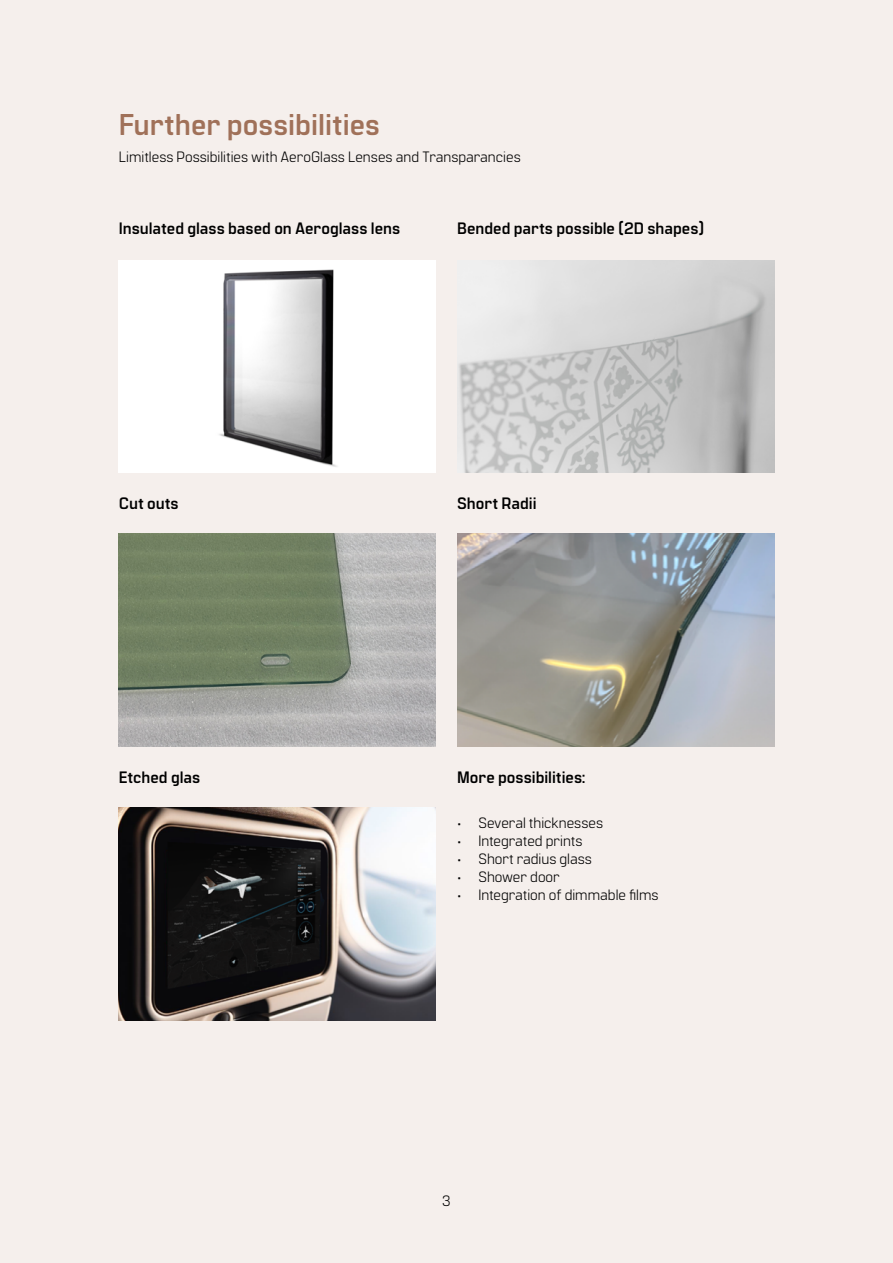
<style>
.page{position:relative;width:893px;height:1263px;background:#f5efec}
.page>*{position:absolute;margin:0;border:0;box-sizing:border-box;transform-origin:0 0}
.H1{font:700 30px "Manifold CF";color:#a07159}
.H3_foto_titel{font:700 16.5px "Manifold CF";color:#000}
.Body_text{font:15px "Manifold CF";color:#000}
</style>
<div class="page">
<img style="left:457px;top:534px;width:318px;height:212px">
<div style="left:119px;top:260px;width:317px;height:213px;background:#fff"></div>
<img style="left:219px;top:269px;width:118px;height:198px">
<img style="left:457px;top:260px;width:318px;height:213px">
<img style="left:119px;top:534px;width:317px;height:212px">
<img style="left:119px;top:808px;width:317px;height:212px">
<p class="H1" style="left:119px;top:101px;width:263px">Further possibilities</p>
<p class="Body_text" style="left:119px;top:145px;width:404px">Limitless Possibilities with AeroGlass Lenses and Transparancies</p>
<p class="H3_foto_titel" style="left:119px;top:216px;width:283px">Insulated glass based on Aeroglass lens</p>
<p class="H3_foto_titel" style="left:457px;top:216px;width:249px">Bended parts possible (2D shapes)</p>
<p class="H3_foto_titel" style="left:119px;top:490px;width:62px">Cut outs</p>
<p class="H3_foto_titel" style="left:119px;top:764px;width:83px">Etched glas</p>
<p class="H3_foto_titel" style="left:457px;top:490px;width:81px">Short Radii</p>
<p class="H3_foto_titel" style="left:457px;top:764px;width:130px">More possibilities:</p>
<p class="Body_text" style="left:457px;top:811px;width:148px">• Several thicknesses</p>
<p class="Body_text" style="left:457px;top:829px;width:127px">• Integrated prints</p>
<p class="Body_text" style="left:457px;top:847px;width:136px">• Short radius glass</p>
<p class="Body_text" style="left:457px;top:865px;width:104px">• Shower door</p>
<p class="Body_text" style="left:457px;top:883px;width:203px">• Integration of dimmable films</p>
<p class="Body_text" style="left:442px;top:1189px;width:10px">3</p>
</div>
